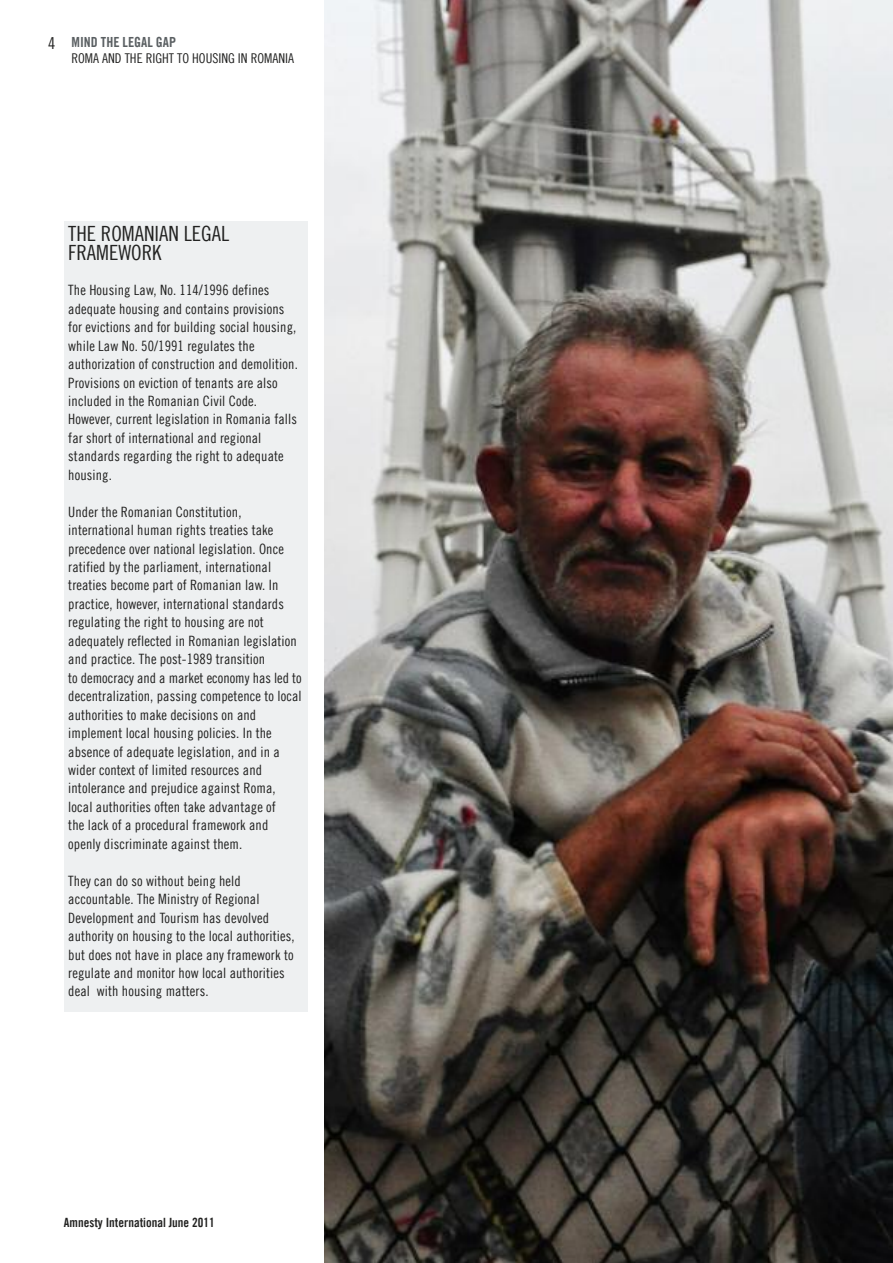
<style>
.page{position:relative;width:893px;height:1263px;background:#fff}
.page>*{position:absolute;margin:0;border:0;box-sizing:border-box;transform-origin:0 0}
.t1{font:21px/18.5px "Amnesty Trade Gothic Cn 18";color:#222221}
.t2{font:16.5px "Amnesty Trade Gothic Cn 18";color:#222221}
.t3{font:14.25px/18.5px "Amnesty Trade Gothic Cn 18";letter-spacing:.01em;color:#222221}
.t4{font:13.95px "Amnesty Trade Gothic Bd Cn 20";color:#5a5f62}
.t5{font:13.5px "Amnesty Trade Gothic Cn 18";color:#222221}
.t6{font:12.75px "Amnesty Trade Gothic Bd Cn 20";color:#222221}
</style>
<div class="page">
<img style="left:325px;top:0;width:568px;height:1263px">
<div style="left:64px;top:221px;width:244px;height:790px;background:#eef0f1"></div>
<p class="t2" style="left:48px;top:33px;width:9px">4</p>
<p class="t4" style="left:71px;top:33px;width:106px">mind tHe legal gap</p>
<p class="t5" style="left:71px;top:50px;width:224px">roma and the right to housing in romania</p>
<h1 class="t1" style="left:68px;top:224px;width:162px">the romanian legal<br>Framework</h1>
<p class="t3" style="left:68px;top:281px;width:231px">the housing law, no. 114/1996 defines adequate housing and contains provisions for evictions and for building social housing, while law no. 50/1991 regulates the authorization of construction and demolition.<br>Provisions on eviction of tenants are also included in the romanian Civil Code. however, current legislation in romania falls far short of international and regional standards regarding the right to adequate housing.</p>
<p class="t3" style="left:68px;top:502px;width:235px">under the romanian Constitution, international human rights treaties take precedence over national legislation. once ratified by the parliament, international treaties become part of romanian law. in practice, however, international standards regulating the right to housing are not adequately reflected in romanian legislation and practice. the post-1989 transition<br>to democracy and a market economy has led to decentralization, passing competence to local authorities to make decisions on and implement local housing policies. in the absence of adequate legislation, and in a wider context of limited resources and intolerance and prejudice against roma, local authorities often take advantage of<br>the lack of a procedural framework and openly discriminate against them.</p>
<p class="t3" style="left:68px;top:871px;width:228px">they can do so without being held accountable. the ministry of regional development and tourism has devolved authority on housing to the local authorities, but does not have in place any framework to regulate and monitor how local authorities deal with housing matters.</p>
<p class="t6" style="left:64px;top:1214px;width:152px">amnesty international June 2011</p>
</div>
